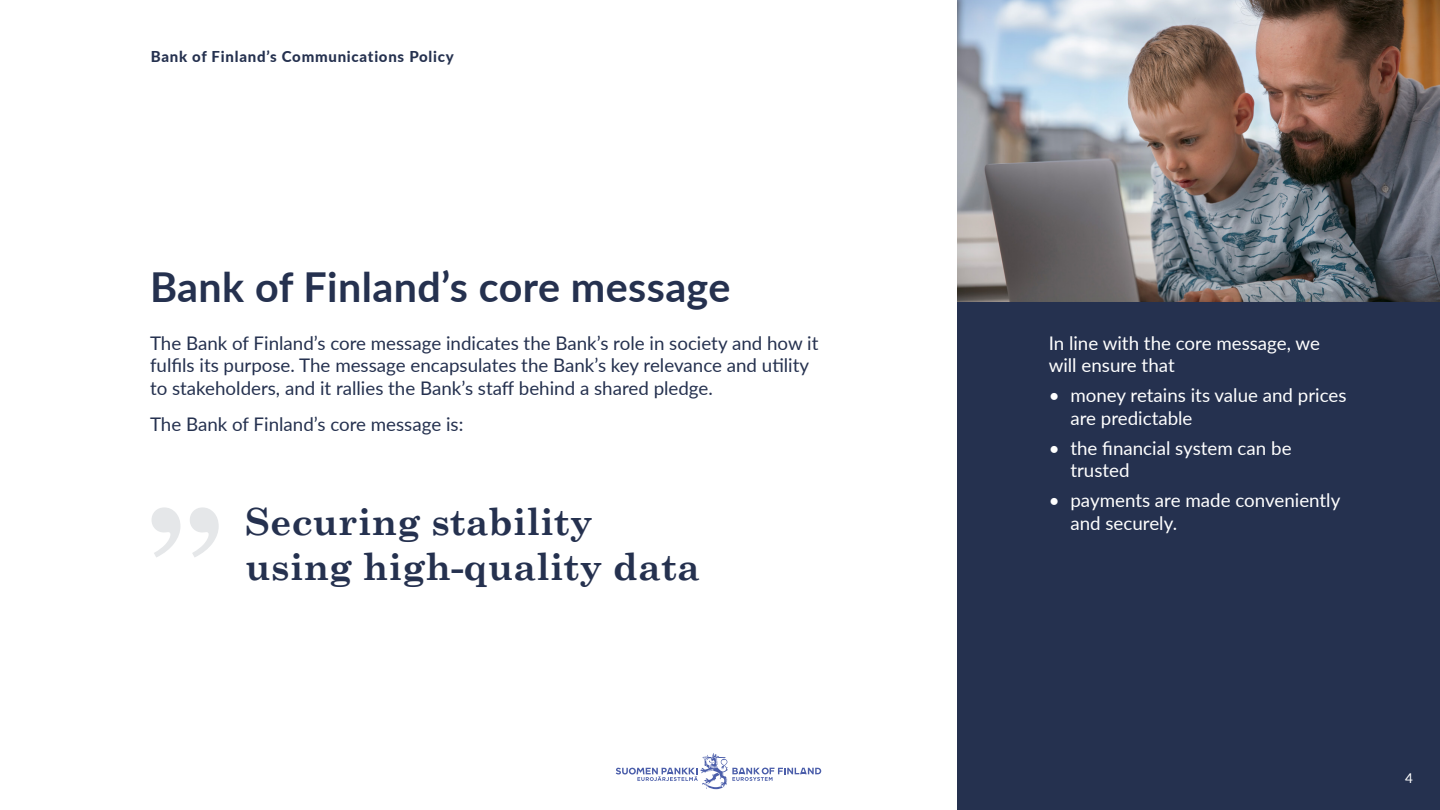
<style>
.page{position:relative;width:1440px;height:810px;background:#fff}
.page>*{position:absolute;margin:0;border:0;box-sizing:border-box;transform-origin:0 0}
.t1{font:700 150px "Century Schoolbook";color:#e5e7e9}
.t2{font:700 41.25px "Lato";letter-spacing:.01em;color:#25314f}
.t3{font:700 37.5px/45px "Century Schoolbook";color:#25314f}
.t4{font:18.75px/22.5px "Lato";color:#25314f}
.t5{font:18.75px/22.5px "Lato";color:#fff}
.t6{font:800 15px "Lato";letter-spacing:.05em;color:#25314f}
.t7{font:13.5px "Lato";color:#fff}
</style>
<div class="page">
<div style="left:957px;top:0;width:483px;height:810px;background:#25314f"></div>
<svg style="left:616px;top:753px;width:205px;height:36px"></svg>
<img style="left:957px;top:0;width:483px;height:302px">
<p class="t6" style="left:151px;top:45px;width:305px">Bank of Finland’s Communications Policy</p>
<h2 class="t2" style="left:150px;top:256px;width:582px">Bank of Finland’s core message</h2>
<p class="t4" style="left:150px;top:331px;width:670px">The Bank of Finland’s core message indicates the Bank’s role in society and how it fulfils its purpose. The message encapsulates the Bank’s key relevance and utility to stakeholders, and it rallies the Bank’s staff behind a shared pledge.</p>
<p class="t4" style="left:150px;top:412px;width:315px">The Bank of Finland’s core message is:</p>
<p class="t1" style="left:150px;top:448px;width:74px">”</p>
<p class="t3" style="left:245px;top:497px;width:456px">Securing stability using high-quality data</p>
<p class="t5" style="left:1049px;top:331px;width:273px">In line with the core message, we will ensure that</p>
<p class="t5" style="left:1070px;top:383px;width:278px;text-indent:-22px">• money retains its value and prices are predictable</p>
<p class="t5" style="left:1070px;top:436px;width:223px;text-indent:-22px">• the financial system can be trusted</p>
<p class="t5" style="left:1070px;top:488px;width:271px;text-indent:-22px">• payments are made conveniently and securely.</p>
<p class="t7" style="left:1405px;top:768px;width:9px">4</p>
</div>
